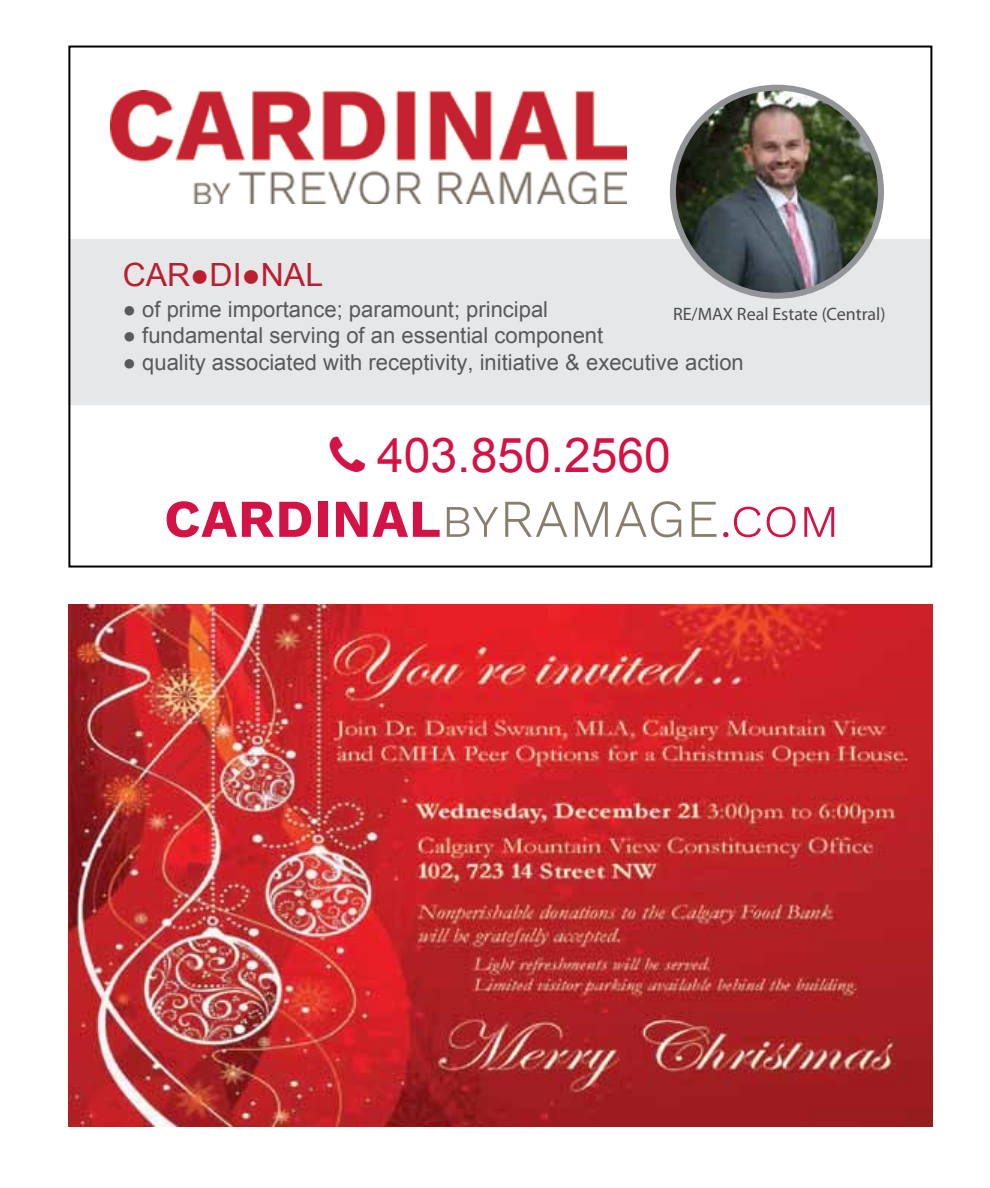
<style>
.page{position:relative;width:990px;height:1188px;background:#fff}
.page>*{position:absolute;margin:0;border:0;box-sizing:border-box;transform-origin:0 0}
.t1{font:48px "Arial";color:#d31245}
.t2{font:32px "Arial";color:#ba1f31}
.t3{font:22px "Arial";color:#58595b}
.t4{font:18px "Myriad Pro";color:#4d4d4f}
</style>
<div class="page">
<div style="left:68px;top:239px;width:864px;height:165px;background:#e6e7e8"></div>
<img style="left:673px;top:88px;width:208px;height:208px;border-radius:104px">
<div style="left:670px;top:85px;width:214px;height:214px;border:6px solid #939598;border-radius:50%"></div>
<img style="left:110px;top:90px;width:516px;height:113px">
<svg style="left:167px;top:501px;width:144px;height:36px"></svg>
<div style="left:318px;top:502px;width:9px;height:35px;background:#d31245"></div>
<svg style="left:336px;top:502px;width:104px;height:35px"></svg>
<svg style="left:447px;top:507px;width:51px;height:30px"></svg>
<svg style="left:505px;top:502px;width:62px;height:35px"></svg>
<svg style="left:575px;top:502px;width:33px;height:35px"></svg>
<svg style="left:615px;top:501px;width:66px;height:36px"></svg>
<svg style="left:692px;top:502px;width:25px;height:35px"></svg>
<svg style="left:723px;top:532px;width:5px;height:5px"></svg>
<svg style="left:734px;top:507px;width:27px;height:30px"></svg>
<svg style="left:767px;top:507px;width:29px;height:30px"></svg>
<svg style="left:804px;top:507px;width:30px;height:30px"></svg>
<img style="left:68px;top:605px;width:864px;height:521px">
<h2 class="t2" style="left:123px;top:253px;width:202px">CAR●DI●NAL</h2>
<p class="t3" style="left:123px;top:295px;width:427px">● of prime importance; paramount; principal</p>
<p class="t3" style="left:123px;top:321px;width:482px">● fundamental serving of an essential component</p>
<p class="t3" style="left:123px;top:348px;width:622px">● quality associated with receptivity, initiative &amp; executive action</p>
<p class="t4" style="left:673px;top:302px;width:214px">RE/MAX Real Estate (Central)</p>
<h1 class="t1" style="left:377px;top:424px;width:295px">403.850.2560</h1>
</div>
